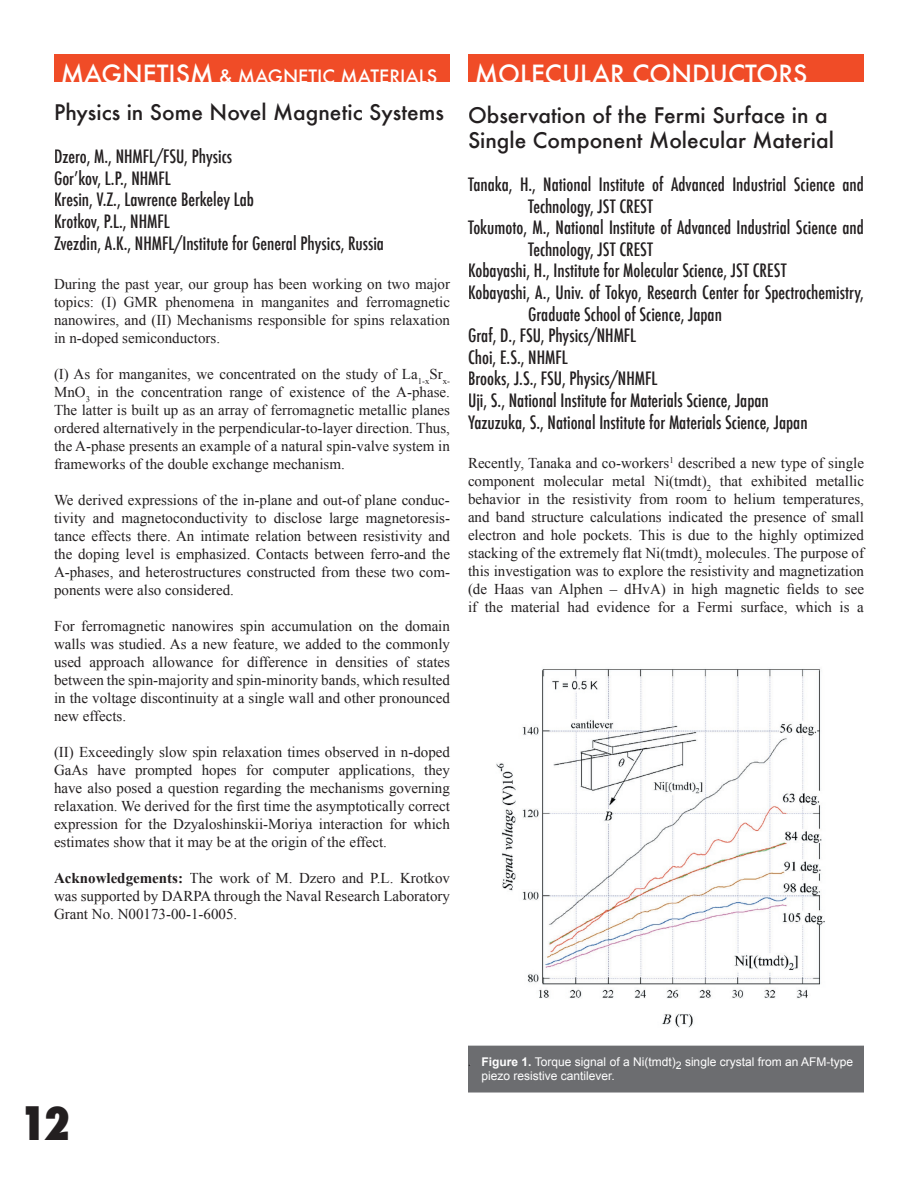
<style>
.page{position:relative;width:918px;height:1188px;background:#fff}
.page>*{position:absolute;margin:0;border:0;box-sizing:border-box;transform-origin:0 0}
.t1{font:800 condensed 45px "Futura";color:#231f20}
.t2{font:500 24.45px "Futura";color:#fff}
.t3{font:500 21px/25.2px "Futura";color:#231f20}
.t4{font:500 condensed 18px/21.6px "Futura";color:#231f20}
.t5{font:500 18px "Futura";color:#fff}
.t6{font:15px/18px "Times New Roman";color:#231f20;text-align:justify}
.t7{font:12px/14.4px "Arial";color:#fff}
.s1{font-size:24.45px}
.s2{font-weight:700}
.s3{font-family:"Times";color:#231f20}
</style>
<div class="page">
<div style="left:54px;top:54px;width:396px;height:27px;background:#f04c27"></div>
<div style="left:468px;top:54px;width:396px;height:27px;background:#f04c27"></div>
<div style="left:468px;top:1046px;width:396px;height:47px;background:#6c6d70"></div>
<img style="left:496px;top:669px;width:329px;height:359px">
<p class="t5" style="left:61px;top:64px;width:378px"><span class="s1">MAGNETISM</span> &amp; MAGNETIC MATERIALS</p>
<h3 class="t3" style="left:54px;top:99px;width:392px">Physics in Some Novel Magnetic Systems</h3>
<p class="t4" style="left:54px;top:146px;width:332px">Dzero, M., NHMFL/FSU, Physics<br>Gorʼkov, L.P., NHMFL<br>Kresin, V.Z., Lawrence Berkeley Lab<br>Krotkov, P.L., NHMFL<br>Zvezdin, A.K., NHMFL/Institute for General Physics, Russia</p>
<p class="t6" style="left:54px;top:275px;width:398px">During the past year, our group has been working on two major topics: (I) GMR phenomena in manganites and ferromagnetic nanowires, and (II) Mechanisms responsible for spins relaxation in n-doped semiconductors.</p>
<p class="t6" style="left:54px;top:365px;width:398px">(I) As for manganites, we concentrated on the study of La<sub>1-x</sub>Sr<sub>x-</sub>MnO<sub>3</sub> in the concentration range of existence of the A-phase.<br>The latter is built up as an array of ferromagnetic metallic planes ordered alternatively in the perpendicular-to-layer direction. Thus, the A-phase presents an example of a natural spin-valve system in frameworks of the double exchange mechanism.</p>
<p class="t6" style="left:54px;top:491px;width:398px">We derived expressions of the in-plane and out-of plane conduc&shy;tivity and magnetoconductivity to disclose large magnetoresis&shy;tance effects there. An intimate relation between resistivity and the doping level is emphasized. Contacts between ferro-and the A-phases, and heterostructures constructed from these two com&shy;ponents were also considered.</p>
<p class="t6" style="left:54px;top:617px;width:398px">For ferromagnetic nanowires spin accumulation on the domain walls was studied. As a new feature, we added to the commonly used approach allowance for difference in densities of states between the spin-majority and spin-minority bands, which resulted in the voltage discontinuity at a single wall and other pronounced new effects.</p>
<p class="t6" style="left:54px;top:743px;width:398px">(II) Exceedingly slow spin relaxation times observed in n-doped GaAs have prompted hopes for computer applications, they have also posed a question regarding the mechanisms governing relaxation. We derived for the first time the asymptotically correct expression for the Dzyaloshinskii-Moriya interaction for which estimates show that it may be at the origin of the effect.</p>
<p class="t6" style="left:54px;top:869px;width:398px"><span class="s2">Acknowledgements:</span> The work of M. Dzero and P.L. Krotkov was supported by DARPA through the Naval Research Laboratory Grant No. N00173-00-1-6005.</p>
<h2 class="t2" style="left:475px;top:57px;width:334px">MOLECULAR CONDUCTORS</h2>
<h3 class="t3" style="left:468px;top:102px;width:367px">Observation of the Fermi Surface in a<br>Single Component Molecular Material</h3>
<p class="t4" style="left:468px;top:174px;width:398px">Tanaka, H., National Institute of Advanced Industrial Science and</p>
<p class="t4" style="left:528px;top:195px;width:127px">Technology, JST CREST</p>
<p class="t4" style="left:468px;top:217px;width:397px">Tokumoto, M., National Institute of Advanced Industrial Science and</p>
<p class="t4" style="left:528px;top:238px;width:127px">Technology, JST CREST</p>
<p class="t4" style="left:468px;top:260px;width:320px">Kobayashi, H., Institute for Molecular Science, JST CREST</p>
<p class="t4" style="left:468px;top:282px;width:397px">Kobayashi, A., Univ. of Tokyo, Research Center for Spectrochemistry,</p>
<p class="t4" style="left:528px;top:303px;width:196px">Graduate School of Science, Japan</p>
<p class="t4" style="left:468px;top:325px;width:170px">Graf, D., FSU, Physics/NHMFL</p>
<p class="t4" style="left:468px;top:346px;width:101px">Choi, E.S., NHMFL</p>
<p class="t4" style="left:468px;top:368px;width:191px">Brooks, J.S., FSU, Physics/NHMFL</p>
<p class="t4" style="left:468px;top:390px;width:302px">Uji, S., National Institute for Materials Science, Japan</p>
<p class="t4" style="left:468px;top:411px;width:341px">Yazuzuka, S., National Institute for Materials Science, Japan</p>
<p class="t6" style="left:468px;top:454px;width:398px">Recently, Tanaka and co-workers<sup>1</sup> described a new type of single component molecular metal Ni(tmdt)<sub>2</sub> that exhibited metallic behavior in the resistivity from room to helium temperatures, and band structure calculations indicated the presence of small electron and hole pockets. This is due to the highly optimized stacking of the extremely flat Ni(tmdt)<sub>2</sub> molecules. The purpose of this investigation was to explore the resistivity and magnetization (de Haas van Alphen – dHvA) in high magnetic fields to see if the material had evidence for a Fermi surface, which is a</p>
<h1 class="t1" style="left:19px;top:1093px;width:53px">12</h1>
<p class="t7" style="left:482px;top:1054px;width:373px;text-indent:-14px"><span class="s3">.</span> <span class="s2">Figure 1.</span> Torque signal of a Ni(tmdt)<sub>2</sub> single crystal from an AFM-type piezo resistive cantilever.</p>
</div>
